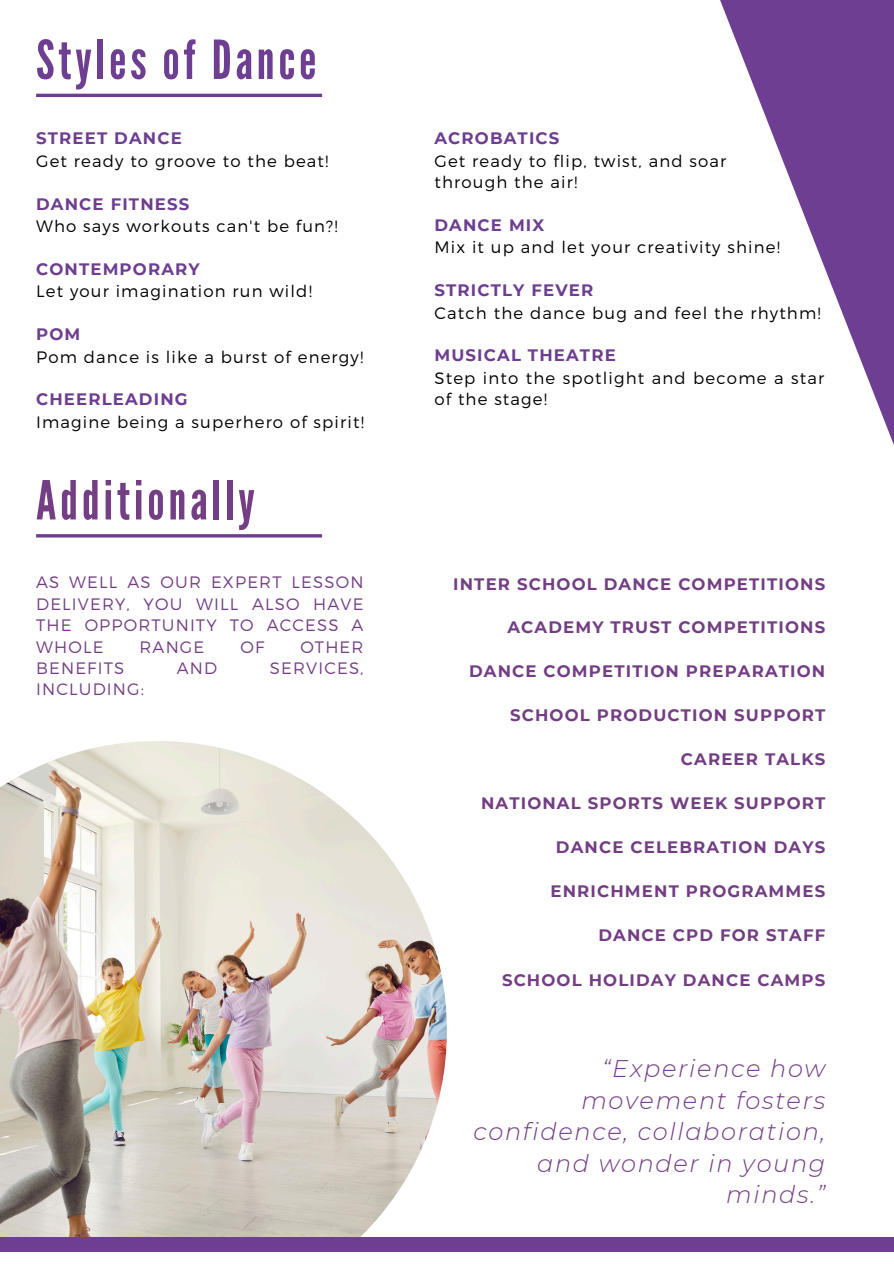
<style>
.page{position:relative;width:894px;height:1264px;background:#fff}
.page>*{position:absolute;margin:0;border:0;box-sizing:border-box;transform-origin:0 0}
.t1{font:53.7px "League Gothic";letter-spacing:.07em;color:#6d3e91}
.t2{font:53.7px "League Gothic";letter-spacing:.07em;color:#743e85}
.t3{font:italic 300 24px/31.5px "Montserrat";letter-spacing:.07em;color:#743e85;text-align:right}
.t4{font:300 16.5px/21.3px "Montserrat";letter-spacing:.07em;color:#000}
.t5{font:700 16.5px "Montserrat";letter-spacing:.07em;color:#743e85}
.t6{font:300 16.5px/21.3px "Montserrat";letter-spacing:.07em;color:#743e85;text-align:justify}
.t7{font:700 16.5px "Montserrat";letter-spacing:.07em;color:#6d3e91}
</style>
<div class="page">
<svg style="left:720px;top:0;width:173px;height:443px"></svg>
<img style="left:0;top:741px;width:447px;height:496px">
<div style="left:0;top:1237px;width:893px;height:15px;background:#6d3e91"></div>
<hr style="left:36px;top:94px;width:286px;height:3px;background:#6d3e91">
<hr style="left:36px;top:534px;width:286px;height:3px;background:#6d3e91">
<h1 class="t1" style="left:36px;top:29px;width:281px">Styles of Dance</h1>
<p class="t7" style="left:36px;top:128px;width:147px">STREET DANCE</p>
<p class="t4" style="left:36px;top:149px;width:294px">Get ready to groove to the beat!</p>
<p class="t7" style="left:36px;top:193px;width:155px">DANCE FITNESS</p>
<p class="t4" style="left:36px;top:215px;width:303px">Who says workouts can't be fun?!</p>
<p class="t7" style="left:36px;top:259px;width:165px">CONTEMPORARY</p>
<p class="t4" style="left:36px;top:280px;width:277px">Let your imagination run wild!</p>
<p class="t7" style="left:36px;top:324px;width:46px">POM</p>
<p class="t4" style="left:36px;top:345px;width:329px">Pom dance is like a burst of energy!</p>
<p class="t7" style="left:36px;top:389px;width:153px">CHEERLEADING</p>
<p class="t4" style="left:36px;top:410px;width:329px">Imagine being a superhero of spirit!</p>
<h3 class="t2" style="left:36px;top:469px;width:220px">Additionally</h3>
<h4 class="t6" style="left:36px;top:571px;width:329px">AS WELL AS OUR EXPERT LESSON DELIVERY, YOU WILL ALSO HAVE THE OPPORTUNITY TO ACCESS A WHOLE</h4>
<h4 class="t6" style="left:139px;top:635px;width:66px">RANGE</h4>
<h4 class="t6" style="left:240px;top:635px;width:25px">OF</h4>
<h4 class="t6" style="left:300px;top:635px;width:65px">OTHER</h4>
<h4 class="t6" style="left:36px;top:656px;width:90px">BENEFITS</h4>
<h4 class="t6" style="left:177px;top:656px;width:42px">AND</h4>
<h4 class="t6" style="left:270px;top:656px;width:95px">SERVICES,</h4>
<h4 class="t6" style="left:36px;top:678px;width:109px">INCLUDING:</h4>
<p class="t7" style="left:434px;top:128px;width:126px">ACROBATICS</p>
<p class="t4" style="left:434px;top:149px;width:293px">Get ready to flip, twist, and soar through the air!</p>
<p class="t7" style="left:434px;top:215px;width:111px">DANCE MIX</p>
<p class="t4" style="left:434px;top:236px;width:347px">Mix it up and let your creativity shine!</p>
<p class="t7" style="left:434px;top:280px;width:160px">STRICTLY FEVER</p>
<p class="t4" style="left:434px;top:301px;width:388px">Catch the dance bug and feel the rhythm!</p>
<p class="t7" style="left:434px;top:345px;width:183px">MUSICAL THEATRE</p>
<p class="t4" style="left:434px;top:366px;width:391px">Step into the spotlight and become a star of the stage!</p>
<h3 class="t5" style="left:453px;top:573px;width:373px">INTER SCHOOL DANCE COMPETITIONS</h3>
<h3 class="t5" style="left:507px;top:617px;width:319px">ACADEMY TRUST COMPETITIONS</h3>
<h3 class="t5" style="left:469px;top:661px;width:358px">DANCE COMPETITION PREPARATION</h3>
<h3 class="t5" style="left:510px;top:705px;width:316px">SCHOOL PRODUCTION SUPPORT</h3>
<h3 class="t5" style="left:680px;top:749px;width:146px">CAREER TALKS</h3>
<h3 class="t5" style="left:481px;top:793px;width:346px">NATIONAL SPORTS WEEK SUPPORT</h3>
<h3 class="t5" style="left:555px;top:837px;width:271px">DANCE CELEBRATION DAYS</h3>
<h3 class="t5" style="left:550px;top:880px;width:276px">ENRICHMENT PROGRAMMES</h3>
<h3 class="t5" style="left:598px;top:924px;width:228px">DANCE CPD FOR STAFF</h3>
<p class="t5" style="left:502px;top:969px;width:325px">SCHOOL HOLIDAY DANCE CAMPS</p>
<h1 class="t3" style="left:473px;top:1052px;width:353px">“Experience how movement fosters confidence, collaboration, and wonder in young minds.”</h1>
</div>
